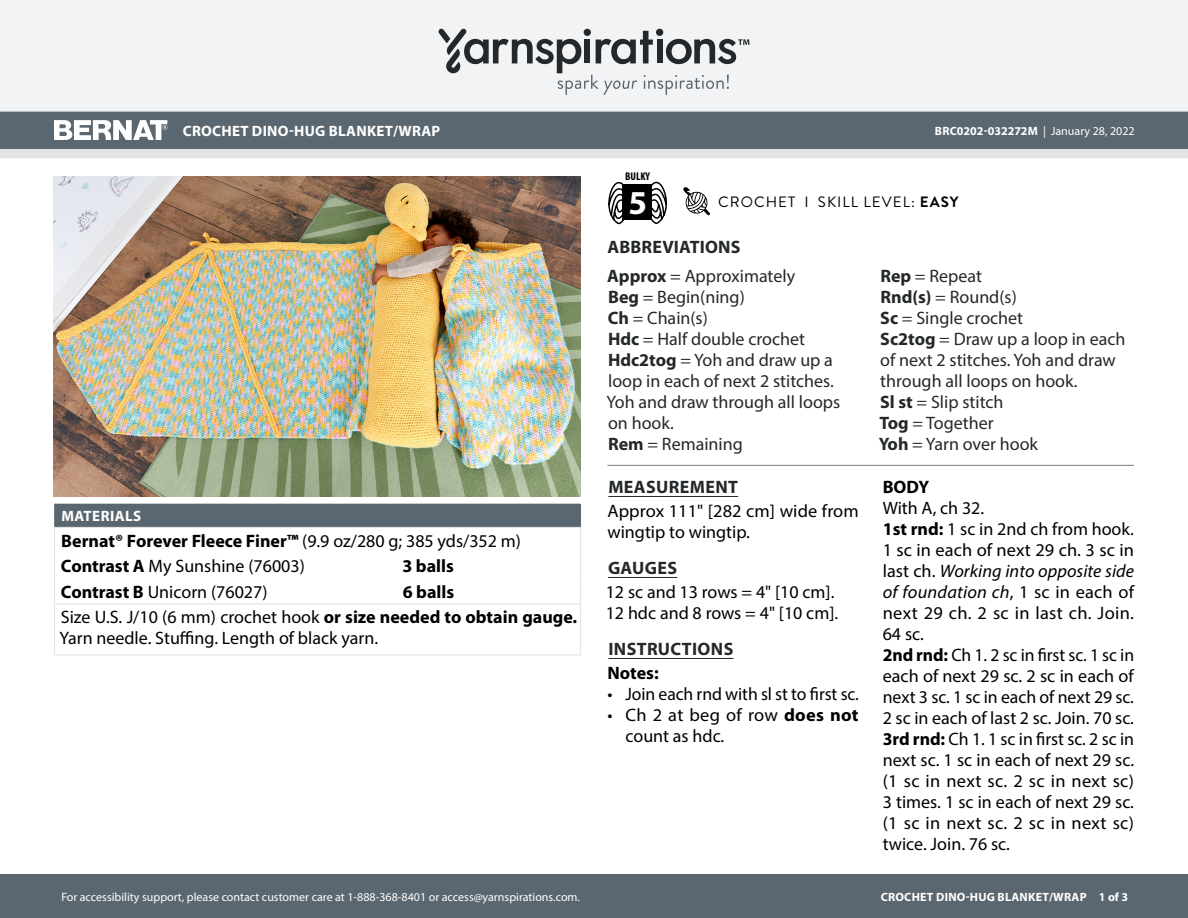
<style>
.page{position:relative;width:1188px;height:918px;background:#fff}
.page>*{position:absolute;margin:0;border:0;box-sizing:border-box;transform-origin:0 0}
.t1{font:700 33.6px "Myriad Pro";color:#fff}
.Body_-__Auto_Style_w{font:18px/21px "Myriad Pro";color:#000;text-align:justify}
.Abbreviations_-_With{font:18px/21px "Myriad Pro";color:#24282a}
.Materials_-_Needle{font:18px/21px "Myriad Pro";color:#000}
.Materials_-_Brand{font:700 18px "Myriad Pro";color:#000}
.Material_-__Colors_i{font:18px "Myriad Pro";color:#000}
.Body_-_NO_Automatic{font:18px "Myriad Pro";color:#000}
.Body_-_HEADERS_-_Und{font:700 18px "Myriad Pro";letter-spacing:.02em;color:#24282a}
.Material_-__Colors_i-2{font:700 18px "Myriad Pro";color:#000}
.Body_-__Auto_Style_w-2{font:700 18px "Myriad Pro";color:#000}
.Materials_-__Header{font:700 15px "Myriad Pro";letter-spacing:.02em;color:#fff}
.Type_of_pattern___Sk{font:15px "Brandon Grotesque";letter-spacing:.07em;color:#000}
.t2{font:12px "Myriad Pro";color:#fff}
.t3{font:700 12px "Myriad Pro";letter-spacing:.02em;color:#fff}
.t4{font:700 12px "Myriad Pro";color:#fff}
.t5{font:700 condensed 11.25px "Myriad Pro";color:#000}
.s1{font-weight:400}
.s2{font-weight:700}
.s3{font-style:italic}
</style>
<div class="page">
<div style="left:0;top:875px;width:1188px;height:43px;background:#5a6670"></div>
<div style="left:0;top:149px;width:1188px;height:9px;background:#e4e3e3"></div>
<div style="left:0;top:111px;width:1188px;height:38px;background:#5a6670"></div>
<div style="left:0;top:0;width:1188px;height:112px;background:#f2f3f4"></div>
<svg style="left:438px;top:29px;width:311px;height:66px"></svg>
<svg style="left:683px;top:187px;width:27px;height:28px"></svg>
<svg style="left:608px;top:181px;width:18px;height:43px"></svg>
<svg style="left:649px;top:181px;width:18px;height:43px"></svg>
<div style="left:622px;top:185px;width:30px;height:35px;background:#000"></div>
<svg style="left:54px;top:120px;width:113px;height:20px"></svg>
<img style="left:54px;top:177px;width:527px;height:319px">
<hr style="left:608px;top:496px;width:130px;height:1px;background:#24282a">
<hr style="left:608px;top:577px;width:69px;height:1px;background:#24282a">
<hr style="left:608px;top:658px;width:126px;height:1px;background:#24282a">
<hr style="left:608px;top:465px;width:526px;height:1px;background:#7d7d7d">
<div style="left:55px;top:504px;width:525px;height:23px;background:#5a6670"></div>
<hr style="left:54px;top:504px;width:342px;height:1px;background:#5a6670">
<hr style="left:396px;top:504px;width:185px;height:1px;background:#5a6670">
<hr style="left:54px;top:527px;width:342px;height:1px;background:#e4e3e3">
<hr style="left:396px;top:527px;width:185px;height:1px;background:#e4e3e3">
<svg style="left:54px;top:505px;width:1px;height:98px"></svg>
<svg style="left:580px;top:505px;width:1px;height:98px"></svg>
<hr style="left:54px;top:604px;width:1px;height:50px;background:#e4e3e3">
<hr style="left:54px;top:603px;width:342px;height:1px;background:#e4e3e3">
<hr style="left:396px;top:603px;width:185px;height:1px;background:#e4e3e3">
<hr style="left:580px;top:604px;width:1px;height:50px;background:#e4e3e3">
<hr style="left:54px;top:654px;width:342px;height:1px;background:#e4e3e3">
<hr style="left:396px;top:654px;width:185px;height:1px;background:#e4e3e3">
<p class="Materials_-__Header" style="left:183px;top:121px;width:259px">CROCHET DINO-HUG BLANKET/WRAP</p>
<p class="Materials_-__Header" style="left:61px;top:507px;width:81px">MATERIALS</p>
<p class="Materials_-_Brand" style="left:61px;top:529px;width:461px">Bernat® Forever Fleece Finer™ <span class="s1">(9.9 oz/280 g; 385 yds/352 m)</span></p>
<p class="Material_-__Colors_i" style="left:61px;top:555px;width:245px"><span class="s2">Contrast A</span> My Sunshine (76003)</p>
<p class="Material_-__Colors_i-2" style="left:402px;top:555px;width:53px">3 balls</p>
<p class="Material_-__Colors_i" style="left:61px;top:581px;width:208px"><span class="s2">Contrast B</span> Unicorn (76027)</p>
<p class="Material_-__Colors_i-2" style="left:403px;top:580px;width:53px">6 balls</p>
<p class="Materials_-_Needle" style="left:60px;top:607px;width:519px">Size U.S. J/10 (6 mm) crochet hook <span class="s2">or size needed to obtain gauge.<br></span>Yarn needle. Stuffing. Length of black yarn.</p>
<p class="t2" style="left:61px;top:889px;width:520px">For accessibility support, please contact customer care at 1-888-368-8401 or access@yarnspirations.com.</p>
<p class="t5" style="left:625px;top:169px;width:26px">BULKY</p>
<h1 class="t1" style="left:629px;top:180px;width:20px">5</h1>
<p class="t4" style="left:935px;top:123px;width:201px">BRC0202-032272M <span class="s1">| January 28, 2022</span></p>
<p class="Type_of_pattern___Sk" style="left:718px;top:192px;width:242px">CROCHET I SKILL LEVEL: <span class="s2">EASY</span></p>
<p class="Body_-_HEADERS_-_Und" style="left:608px;top:235px;width:135px">ABBREVIATIONS</p>
<p class="Abbreviations_-_With" style="left:607px;top:265px;width:189px"><span class="s2">Approx</span> = Approximately</p>
<p class="Abbreviations_-_With" style="left:608px;top:286px;width:138px"><span class="s2">Beg</span> = Begin(ning)</p>
<p class="Abbreviations_-_With" style="left:608px;top:307px;width:102px"><span class="s2">Ch</span> = Chain(s)</p>
<p class="Abbreviations_-_With" style="left:608px;top:328px;width:199px"><span class="s2">Hdc</span> = Half double crochet</p>
<p class="Abbreviations_-_With" style="left:606px;top:349px;width:235px"><span class="s2">Hdc2tog</span> = Yoh and draw up a loop in each of next 2 stitches.<br>Yoh and draw through all loops on hook.</p>
<p class="Abbreviations_-_With" style="left:608px;top:433px;width:136px"><span class="s2">Rem</span> = Remaining</p>
<p class="Body_-_HEADERS_-_Und" style="left:608px;top:476px;width:131px">MEASUREMENT</p>
<p class="Body_-__Auto_Style_w" style="left:608px;top:501px;width:253px">Approx 111" [282 cm] wide from wingtip to wingtip.</p>
<p class="Body_-_HEADERS_-_Und" style="left:608px;top:557px;width:71px">GAUGES</p>
<p class="Body_-_NO_Automatic" style="left:606px;top:581px;width:230px">12 sc and 13 rows = 4" [10 cm].</p>
<p class="Body_-_NO_Automatic" style="left:606px;top:602px;width:234px">12 hdc and 8 rows = 4" [10 cm].</p>
<p class="Body_-_HEADERS_-_Und" style="left:608px;top:638px;width:126px">INSTRUCTIONS</p>
<p class="Body_-__Auto_Style_w-2" style="left:608px;top:662px;width:53px">Notes:</p>
<p class="Body_-__Auto_Style_w" style="left:608px;top:684px;width:253px">• Join each rnd with sl st to first sc.</p>
<p class="Body_-__Auto_Style_w" style="left:626px;top:705px;width:235px;text-indent:-18px">• Ch 2 at beg of row <span class="s2">does not </span>count as hdc.</p>
<p class="Abbreviations_-_With" style="left:880px;top:265px;width:103px"><span class="s2">Rep</span> = Repeat</p>
<p class="Abbreviations_-_With" style="left:880px;top:286px;width:138px"><span class="s2">Rnd(s)</span> = Round(s)</p>
<p class="Abbreviations_-_With" style="left:880px;top:307px;width:145px"><span class="s2">Sc</span> = Single crochet</p>
<p class="Abbreviations_-_With" style="left:880px;top:328px;width:247px"><span class="s2">Sc2tog</span> = Draw up a loop in each of next 2 stitches. Yoh and draw through all loops on hook.</p>
<p class="Abbreviations_-_With" style="left:880px;top:391px;width:125px"><span class="s2">Sl st</span> = Slip stitch</p>
<p class="Abbreviations_-_With" style="left:879px;top:412px;width:116px"><span class="s2">Tog</span> = Together</p>
<p class="Abbreviations_-_With" style="left:879px;top:433px;width:161px"><span class="s2">Yoh</span> = Yarn over hook</p>
<p class="Body_-__Auto_Style_w-2" style="left:883px;top:476px;width:48px">BODY</p>
<p class="Body_-__Auto_Style_w" style="left:883px;top:498px;width:103px">With A, ch 32.</p>
<p class="Body_-__Auto_Style_w" style="left:883px;top:519px;width:253px"><span class="s2">1st rnd:</span> 1 sc in 2nd ch from hook.<br>1 sc in each of next 29 ch. 3 sc in last ch. <span class="s3">Working into opposite side of foundation ch</span>, 1 sc in each of next 29 ch. 2 sc in last ch. Join.<br>64 sc.</p>
<p class="Body_-__Auto_Style_w" style="left:883px;top:645px;width:253px"><span class="s2">2nd rnd:</span> Ch 1. 2 sc in first sc. 1 sc in each of next 29 sc. 2 sc in each of next 3 sc. 1 sc in each of next 29 sc.<br>2 sc in each of last 2 sc. Join. 70 sc.</p>
<p class="Body_-__Auto_Style_w" style="left:883px;top:729px;width:253px"><span class="s2">3rd rnd:</span> Ch 1. 1 sc in first sc. 2 sc in next sc. 1 sc in each of next 29 sc. (1 sc in next sc. 2 sc in next sc)<br>3 times. 1 sc in each of next 29 sc. (1 sc in next sc. 2 sc in next sc) twice. Join. 76 sc.</p>
<p class="t3" style="left:881px;top:889px;width:249px">CROCHET DINO-HUG BLANKET/WRAP 1 of 3</p>
</div>
